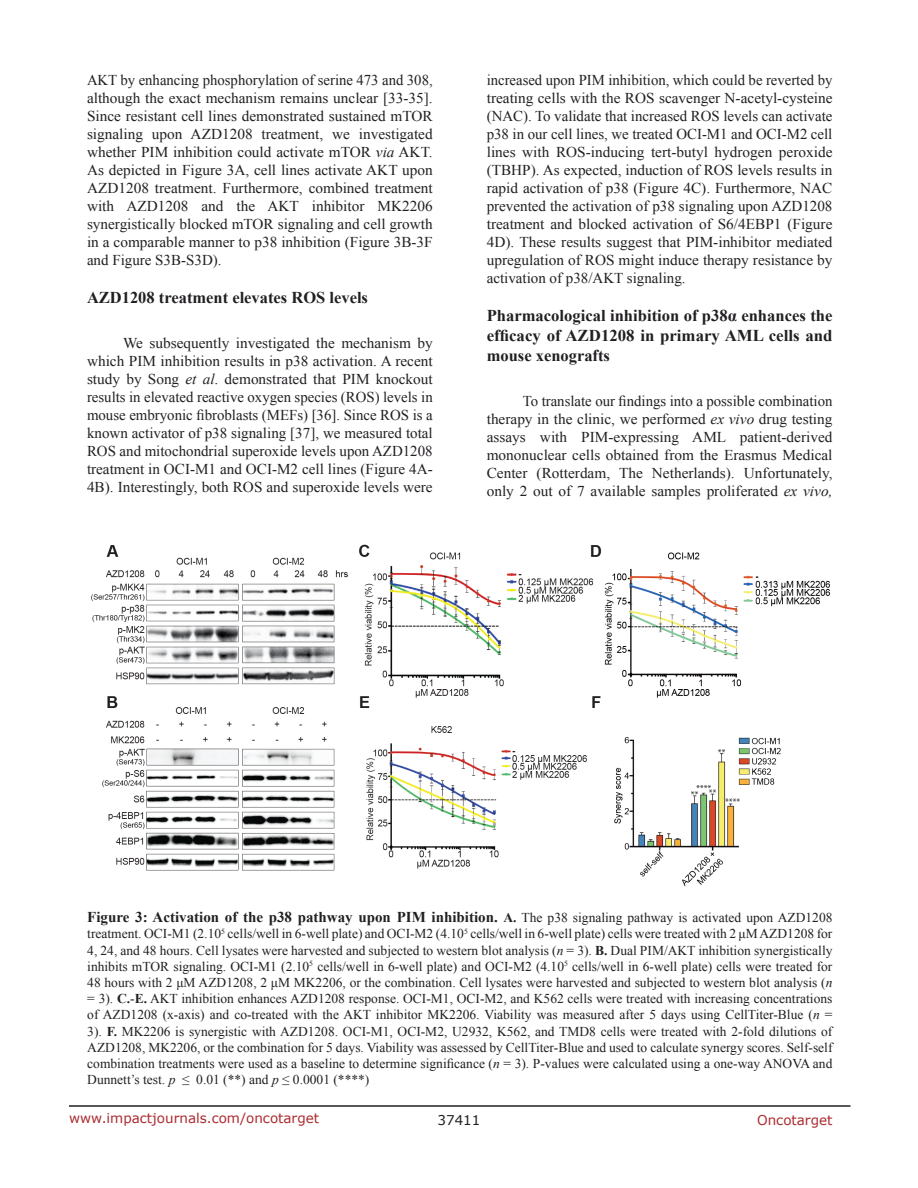
<style>
.page{position:relative;width:918px;height:1188px;background:#fff}
.page>*{position:absolute;margin:0;border:0;box-sizing:border-box;transform-origin:0 0}
.SubHeading{font:700 16.5px/19.8px "Times New Roman";color:#221f22;text-align:justify}
.BodyText{font:15px/18px "Times New Roman";color:#221f22;text-align:justify}
.FigureText{font:700 15px "Times New Roman";color:#221f22}
.FigureText-2{font:13.5px/16.2px "Times New Roman";color:#221f22;text-align:justify}
.t1{font:13.5px "Verdana";color:#ac2b31}
.t2{font:13.5px "Verdana";color:#221f22}
.s1{font-style:italic}
.s2{font-size:13.5px}
.s3{font-weight:400;font-size:13.5px}
.s4{font-weight:700}
</style>
<div class="page">
<hr style="left:69px;top:1105px;width:781px;height:2px;background:#231f20">
<img style="left:91px;top:544px;width:740px;height:343px">
<p class="BodyText" style="left:87px;top:71px;width:347px">AKT by enhancing phosphorylation of serine 473 and 308, although the exact mechanism remains unclear [33-35].<br>Since resistant cell lines demonstrated sustained mTOR signaling upon AZD1208 treatment, we investigated whether PIM inhibition could activate mTOR <span class="s1">via</span> AKT.<br>As depicted in Figure 3A, cell lines activate AKT upon AZD1208 treatment. Furthermore, combined treatment with AZD1208 and the AKT inhibitor MK2206 synergistically blocked mTOR signaling and cell growth in a comparable manner to p38 inhibition (Figure 3B-3F and Figure S3B-S3D).</p>
<p class="SubHeading" style="left:87px;top:287px;width:283px">AZD1208 treatment elevates ROS levels</p>
<p class="BodyText" style="left:87px;top:334px;width:347px;text-indent:36px">We subsequently investigated the mechanism by which PIM inhibition results in p38 activation. A recent study by Song <span class="s1">et al</span>. demonstrated that PIM knockout results in elevated reactive oxygen species (ROS) levels in mouse embryonic fibroblasts (MEFs) [36]. Since ROS is a known activator of p38 signaling [37], we measured total ROS and mitochondrial superoxide levels upon AZD1208 treatment in OCI-M1 and OCI-M2 cell lines (Figure 4A-4B). Interestingly, both ROS and superoxide levels were</p>
<p class="BodyText" style="left:487px;top:71px;width:347px">increased upon PIM inhibition, which could be reverted by treating cells with the ROS scavenger N-acetyl-cysteine (NAC). To validate that increased ROS levels can activate p38 in our cell lines, we treated OCI-M1 and OCI-M2 cell lines with ROS-inducing tert<span class="s1">-</span>butyl hydrogen peroxide (TBHP). As expected, induction of ROS levels results in rapid activation of p38 (Figure 4C). Furthermore, NAC prevented the activation of p38 signaling upon AZD1208 treatment and blocked activation of S6/4EBP1 (Figure 4D). These results suggest that PIM-inhibitor mediated upregulation of ROS might induce therapy resistance by activation of p38/AKT signaling.</p>
<p class="SubHeading" style="left:487px;top:305px;width:347px">Pharmacological inhibition of p38α enhances the efficacy of AZD1208 in primary AML cells and mouse xenografts</p>
<p class="BodyText" style="left:487px;top:392px;width:347px;text-indent:36px">To translate our findings into a possible combination therapy in the clinic, we performed <span class="s1">ex vivo</span> drug testing assays with PIM-expressing AML patient-derived mononuclear cells obtained from the Erasmus Medical Center (Rotterdam, The Netherlands). Unfortunately, only 2 out of 7 available samples proliferated <span class="s1">ex vivo,</span></p>
<p class="FigureText" style="left:87px;top:907px;width:747px">Figure 3: Activation of the p38 pathway upon PIM inhibition. <span class="s2">A.</span> <span class="s3">The p38 signaling pathway is activated upon AZD1208</span></p>
<p class="FigureText-2" style="left:87px;top:926px;width:747px">treatment. OCI-M1 (2.10<sup>5</sup> cells/well in 6-well plate) and OCI-M2 (4.10<sup>5</sup> cells/well in 6-well plate) cells were treated with 2 μM AZD1208 for 4, 24, and 48 hours. Cell lysates were harvested and subjected to western blot analysis (<span class="s1">n</span> = 3). <span class="s4">B.</span> Dual PIM/AKT inhibition synergistically inhibits mTOR signaling. OCI-M1 (2.10<sup>5</sup> cells/well in 6-well plate) and OCI-M2 (4.10<sup>5</sup> cells/well in 6-well plate) cells were treated for 48 hours with 2 μM AZD1208, 2 μM MK2206, or the combination. Cell lysates were harvested and subjected to western blot analysis (<span class="s1">n </span>= 3). <span class="s4">C.</span>-<span class="s4">E.</span> AKT inhibition enhances AZD1208 response. OCI-M1, OCI-M2, and K562 cells were treated with increasing concentrations of AZD1208 (x-axis) and co-treated with the AKT inhibitor MK2206. Viability was measured after 5 days using CellTiter-Blue (<span class="s1">n</span> = 3). <span class="s4">F.</span> MK2206 is synergistic with AZD1208. OCI-M1, OCI-M2, U2932, K562, and TMD8 cells were treated with 2-fold dilutions of AZD1208, MK2206, or the combination for 5 days. Viability was assessed by CellTiter-Blue and used to calculate synergy scores. Self-self combination treatments were used as a baseline to determine significance (<span class="s1">n</span> = 3). P-values were calculated using a one-way ANOVA and Dunnett’s test. <span class="s1">p</span> ≤ 0.01 (**) and <span class="s1">p</span> ≤ 0.0001 (****)</p>
<p class="t1" style="left:69px;top:1109px;width:252px">www.impactjournals.com/oncotarget</p>
<p class="t2" style="left:438px;top:1111px;width:44px">37411</p>
<p class="t1" style="left:757px;top:1111px;width:77px">Oncotarget</p>
</div>
